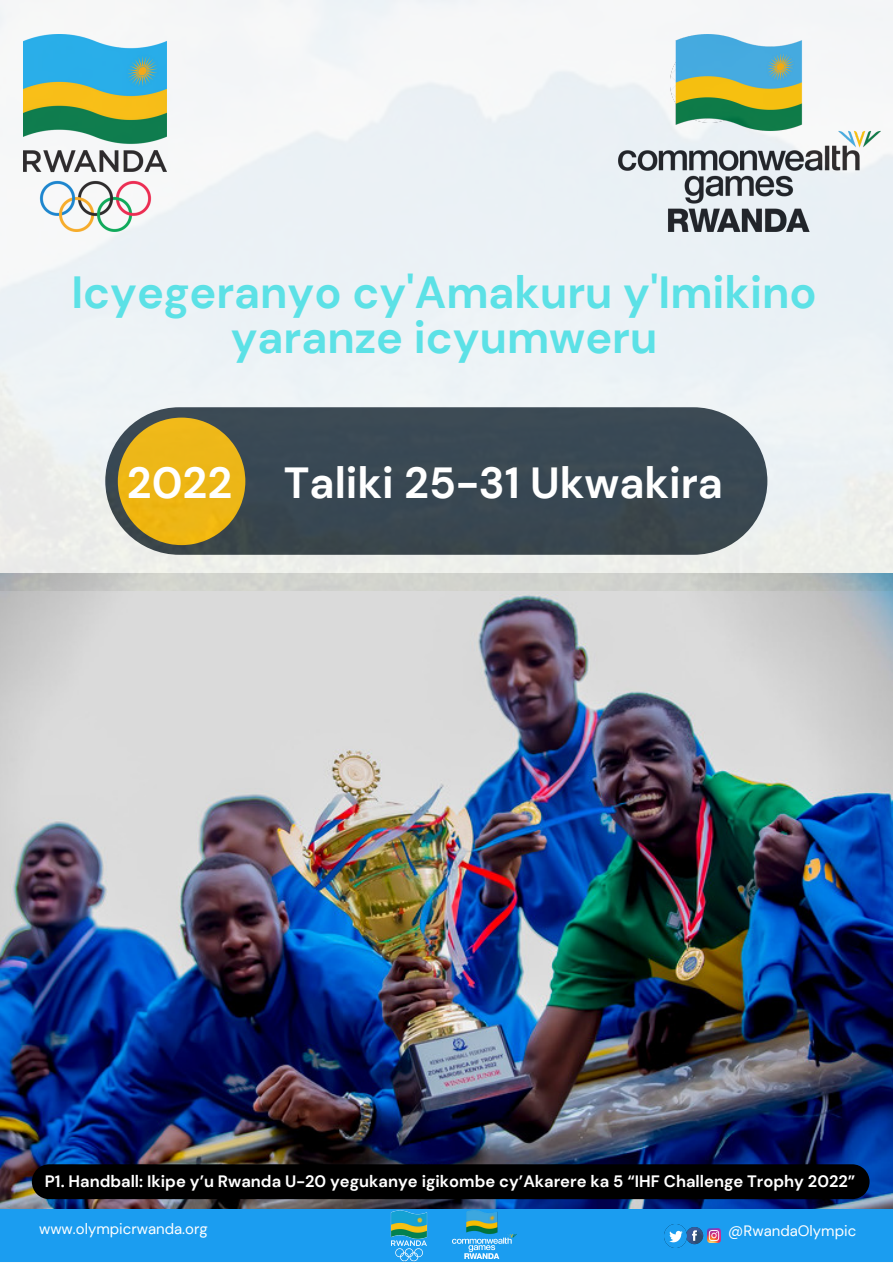
<style>
.page{position:relative;width:893px;height:1264px;background:#fff}
.page>*{position:absolute;margin:0;border:0;box-sizing:border-box;transform-origin:0 0}
.t1{font:700 45px/45px "DM Sans";color:#5ce1e6;text-align:center}
.t2{font:700 43.5px "DM Sans";color:#fff}
.t3{font:700 16.5px "DM Sans";color:#fff}
.t4{font:15px "DM Sans";color:#fff}
</style>
<div class="page">
<img style="left:0;top:590px;width:892px;height:619px">
<div style="left:0;top:1209px;width:892px;height:53px;background:#1b9df0"></div>
<img style="left:686px;top:1227px;width:17px;height:17px">
<img style="left:707px;top:1228px;width:14px;height:13px">
<img style="left:664px;top:1224px;width:22px;height:23px">
<img style="left:0;top:0;width:892px;height:590px">
<img style="left:389px;top:1207px;width:39px;height:55px">
<img style="left:452px;top:1210px;width:64px;height:48px">
<div style="left:32px;top:1164px;width:837px;height:35px;background:#000"></div>
<h1 class="t1" style="left:71px;top:270px;width:747px">Icyegeranyo cy'Amakuru y'Imikino yaranze icyumweru</h1>
<h2 class="t2" style="left:127px;top:454px;width:597px">2022 Taliki 25-31 Ukwakira</h2>
<p class="t3" style="left:45px;top:1170px;width:811px">P1. Handball: Ikipe y’u Rwanda U-20 yegukanye igikombe cy’Akarere ka 5 “IHF Challenge Trophy 2022”</p>
<p class="t4" style="left:39px;top:1219px;width:170px">www.olympicrwanda.org</p>
<p class="t4" style="left:728px;top:1221px;width:129px">@RwandaOlympic</p>
</div>
